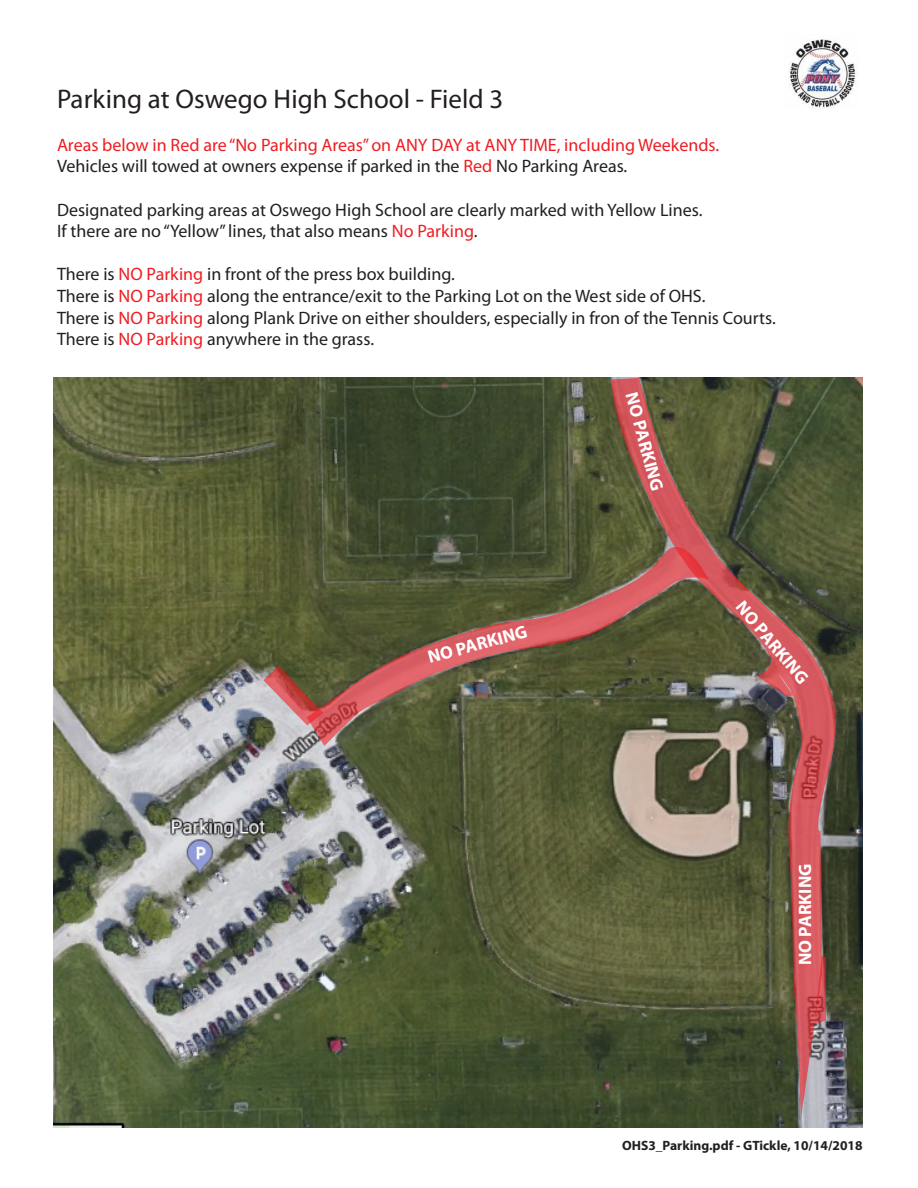
<style>
.page{position:relative;width:918px;height:1188px;background:#fff}
.page>*{position:absolute;margin:0;border:0;box-sizing:border-box;transform-origin:0 0}
.t1{font:27px "Myriad Pro";color:#231f20}
.t2{font:18px/21.6px "Myriad Pro";color:#231f20}
.t3{font:18px/21.6px "Myriad Pro";color:#ee1d23}
.t4{font:700 18px "Myriad Pro";color:#fff}
.t5{font:700 13.5px "Myriad Pro";color:#231f20}
.s1{color:#231f20}
.s2{color:#ee1d23}
</style>
<div class="page">
<img style="left:54px;top:378px;width:808px;height:750px">
<svg style="left:307px;top:547px;width:305px;height:199px;background:#66583d"></svg>
<svg style="left:263px;top:666px;width:60px;height:60px;background:#a5756a"></svg>
<svg style="left:612px;top:378px;width:224px;height:740px;background:#6b5c45"></svg>
<img style="left:788px;top:39px;width:69px;height:69px">
<svg style="left:758px;top:662px;width:35px;height:35px"></svg>
<svg style="left:815px;top:956px;width:11px;height:68px"></svg>
<h1 class="t1" style="left:57px;top:82px;width:448px">Parking at Oswego High School - Field 3</h1>
<p class="t3" style="left:57px;top:134px;width:664px">Areas below in Red are “No Parking Areas” on ANY DAY at ANY TIME, including Weekends.<br><span class="s1">Vehicles will towed at owners expense if parked in the</span> Red <span class="s1">No Parking Areas.</span></p>
<p class="t2" style="left:57px;top:199px;width:647px">Designated parking areas at Oswego High School are clearly marked with Yellow Lines.<br>If there are no “Yellow” lines, that also means <span class="s2">No Parking</span>.</p>
<p class="t2" style="left:57px;top:263px;width:720px">There is <span class="s2">NO Parking</span> in front of the press box building.<br>There is <span class="s2">NO Parking</span> along the entrance/exit to the Parking Lot on the West side of OHS.<br>There is <span class="s2">NO Parking</span> along Plank Drive on either shoulders, especially in fron of the Tennis Courts.<br>There is <span class="s2">NO Parking</span> anywhere in the grass.</p>
<p class="t4" style="left:425px;top:646px;width:103px;rotate:-15deg">NO PARKING</p>
<p class="t4" style="left:643px;top:389px;width:103px;rotate:75deg">NO PARKING</p>
<p class="t4" style="left:749px;top:596px;width:103px;rotate:50deg">NO PARKING</p>
<p class="t4" style="left:794px;top:965px;width:103px;rotate:-90deg">NO PARKING</p>
<p class="t5" style="left:622px;top:1136px;width:242px">OHS3_Parking.pdf - GTickle, 10/14/2018</p>
</div>
